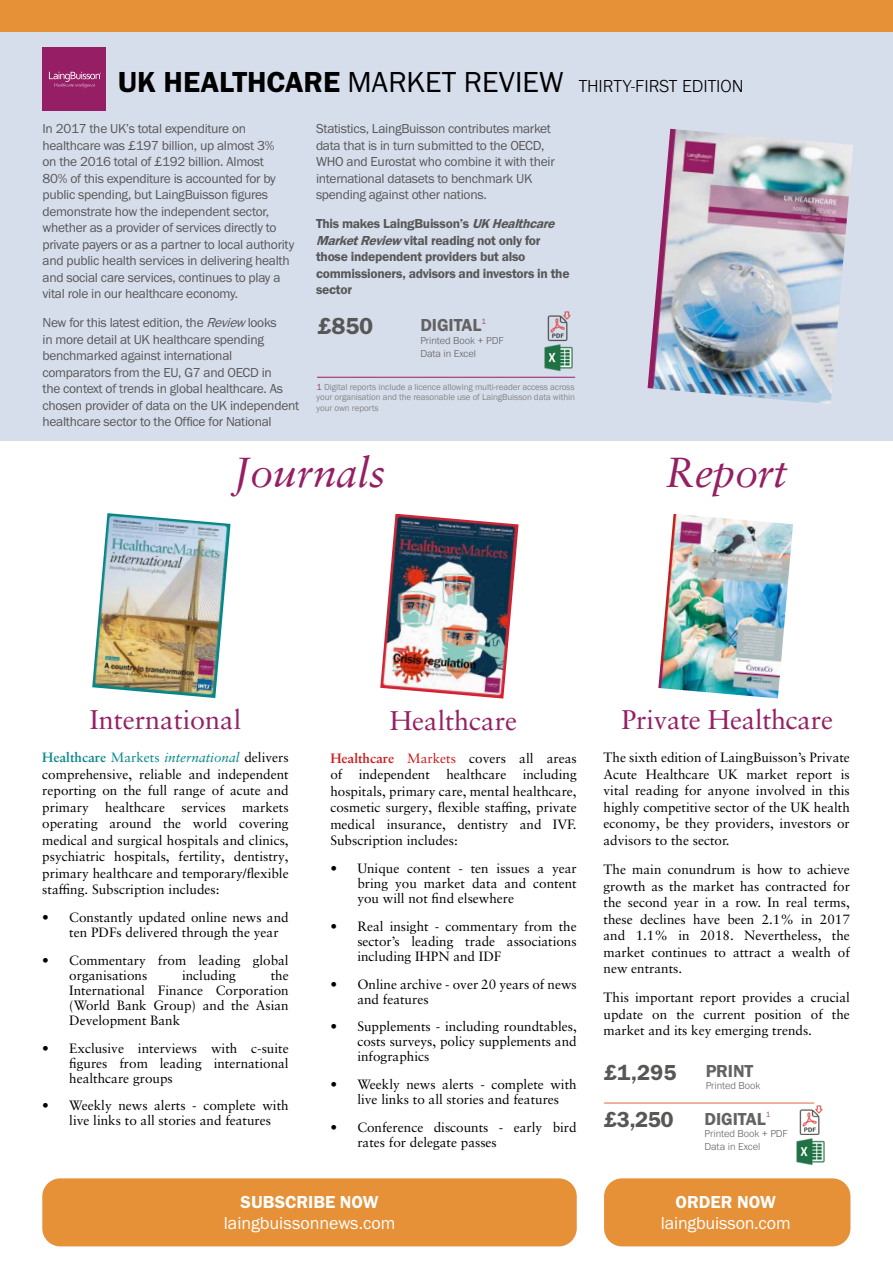
<style>
.page{position:relative;width:893px;height:1263px;background:#fff}
.page>*{position:absolute;margin:0;border:0;box-sizing:border-box;transform-origin:0 0}
.t1{font:italic 42px "Sabon LT Pro";color:#951f63}
.t2{font:27px "Sabon LT Pro";color:#951f63}
.t3{font:24px "Franklin Gothic URW Dem";color:#575756}
.t4{font:22.5px "Franklin Gothic URW Dem";letter-spacing:-.01em;color:#575756}
.t5{font:300 18px "Franklin Gothic URW";color:#000}
.t6{font:18px "Franklin Gothic URW Boo";color:#fff}
.t7{font:18px "Franklin Gothic URW Dem";color:#fff}
.t8{font:18px "Franklin Gothic URW Dem";letter-spacing:-.005em;color:#646363}
.t9{font:13.5px/16.5px "Sabon LT Pro";color:#000;text-align:justify}
.t10{font:13.5px/16.5px "Franklin Gothic URW Boo";letter-spacing:-.02em;color:#575756}
.t11{font:13.5px/16.5px "Franklin Gothic URW Dem";letter-spacing:-.02em;color:#575756}
.t12{font:300 10.5px/12.6px "Franklin Gothic URW";letter-spacing:-.005em;color:#646363}
.t13{font:9px/10.5px "Franklin Gothic";letter-spacing:-.01em;color:#878787;text-align:justify}
.t14{font:300 7.8px "Franklin Gothic URW";color:#951f63}
.s1{font-family:"Franklin Gothic URW Dem";font-weight:400;font-size:30px}
.s2{font-family:"Franklin Gothic URW Boo";font-weight:400;font-size:30px}
.s3{font-style:italic}
.s4{font-family:"Franklin Gothic URW";font-weight:300;color:#951f63}
.s5{font-weight:700;color:#088789}
.s6{color:#088789}
.s7{font-style:italic;color:#088789}
.s8{font-weight:700;color:#cd1719}
.s9{color:#cd1719}
</style>
<div class="page">
<div style="left:42px;top:1178px;width:535px;height:68px;background:#e69037;border-radius:18px"></div>
<div style="left:604px;top:1178px;width:246px;height:68px;background:#e69037;border-radius:18px"></div>
<img style="left:380px;top:514px;width:139px;height:185px">
<img style="left:92px;top:513px;width:139px;height:185px">
<div style="left:0;top:31px;width:893px;height:410px;background:#d6ddeb"></div>
<div style="left:0;top:0;width:893px;height:31px;background:#e69037"></div>
<img style="left:648px;top:129px;width:205px;height:275px">
<div style="left:43px;top:47px;width:63px;height:64px;background:#961e64"></div>
<svg style="left:49px;top:72px;width:52px;height:16px"></svg>
<hr style="left:317px;top:377px;width:258px;height:1px;background:#951f63">
<img style="left:544px;top:344px;width:29px;height:27px">
<img style="left:547px;top:311px;width:24px;height:30px">
<img style="left:658px;top:514px;width:135px;height:184px">
<img style="left:796px;top:1138px;width:29px;height:27px">
<hr style="left:604px;top:1103px;width:210px;height:1px;background:#db6c3f">
<img style="left:794px;top:1103px;width:29px;height:32px">
<h3 class="t5" style="left:118px;top:75px;width:627px"><span class="s1">UK HEALTHCARE</span> <span class="s2">MARKET REVIEW</span> THIRTY-FIRST EDITION</h3>
<p class="t10" style="left:43px;top:120px;width:253px">In 2017 the UK’s total expenditure on healthcare was £197 billion, up almost 3%<br>on the 2016 total of £192 billion. Almost<br>80% of this expenditure is accounted for by public spending, but LaingBuisson figures demonstrate how the independent sector, whether as a provider of services directly to private payers or as a partner to local authority and public health services in delivering health and social care services, continues to play a vital role in our healthcare economy.</p>
<p class="t10" style="left:43px;top:314px;width:258px">New for this latest edition, the <span class="s3">Review</span> looks<br>in more detail at UK healthcare spending benchmarked against international comparators from the EU, G7 and OECD in<br>the context of trends in global healthcare. As chosen provider of data on the UK independent healthcare sector to the Office for National</p>
<p class="t10" style="left:316px;top:120px;width:240px">Statistics, LaingBuisson contributes market data that is in turn submitted to the OECD, WHO and Eurostat who combine it with their international datasets to benchmark UK spending against other nations.</p>
<p class="t11" style="left:316px;top:215px;width:255px">This makes LaingBuisson’s <span class="s3">UKHealthcare MarketReview</span> vital reading not only for those independent providers but also commissioners, advisors and investors in the sector</p>
<h3 class="t3" style="left:318px;top:311px;width:57px">£850</h3>
<h3 class="t8" style="left:420px;top:314px;width:63px">DIGITAL</h3>
<p class="t14" style="left:481px;top:316px;width:6px">1</p>
<p class="t12" style="left:420px;top:334px;width:85px">Printed Book + PDF<br>Data in Excel</p>
<p class="t13" style="left:317px;top:382px;width:260px"><span class="s4">1</span> Digital reports include a licence allowing multi-reader access across your organisation and the reasonable use of LaingBuisson data within your own reports</p>
<h1 class="t1" style="left:234px;top:446px;width:153px">Journals</h1>
<h1 class="t1" style="left:665px;top:446px;width:123px">Report</h1>
<h2 class="t2" style="left:90px;top:703px;width:153px">International</h2>
<h2 class="t2" style="left:390px;top:703px;width:129px">Healthcare</h2>
<h2 class="t2" style="left:622px;top:703px;width:213px">Private Healthcare</h2>
<p class="t9" style="left:42px;top:749px;width:248px"><span class="s5">Healthcare</span> <span class="s6">Markets</span> <span class="s7">international</span> delivers comprehensive, reliable and independent reporting on the full range of acute and primary healthcare services markets operating around the world covering medical and surgical hospitals and clinics, psychiatric hospitals, fertility, dentistry, primary healthcare and temporary/flexible staffing. Subscription includes:</p>
<p class="t9" style="left:69px;top:909px;width:221px;line-height:15px;text-indent:-27px">• Constantly updated online news and ten PDFs delivered through the year</p>
<p class="t9" style="left:69px;top:952px;width:221px;line-height:15px;text-indent:-27px">• Commentary from leading global organisations</p>
<p class="t9" style="left:69px;top:967px;width:221px;line-height:15px;text-indent:201px">the International Finance Corporation (World Bank Group) and the Asian Development Bank</p>
<p class="t9" style="left:69px;top:1040px;width:221px;line-height:15px;text-indent:-27px">• Exclusive interviews with c-suite figures from leading international healthcare groups</p>
<p class="t9" style="left:69px;top:1098px;width:221px;line-height:15px;text-indent:-27px">• Weekly news alerts - complete with live links to all stories and features</p>
<p class="t9" style="left:182px;top:966px;width:56px">including</p>
<p class="t9" style="left:330px;top:749px;width:248px"><span class="s8">Healthcare</span> <span class="s9">Markets</span> covers all areas of independent healthcare including hospitals, primary care, mental healthcare, cosmetic surgery, flexible staffing, private medical insurance, dentistry and IVF.<br>Subscription includes:</p>
<p class="t9" style="left:357px;top:860px;width:221px;line-height:15px;text-indent:-27px">• Unique content - ten issues a year bring you market data and content you will not find elsewhere</p>
<p class="t9" style="left:357px;top:918px;width:221px;line-height:15px;text-indent:-27px">• Real insight - commentary from the sector’s leading trade associations including IHPN and IDF</p>
<p class="t9" style="left:357px;top:976px;width:221px;line-height:15px;text-indent:-27px">• Online archive - over 20 years of news and features</p>
<p class="t9" style="left:357px;top:1019px;width:221px;line-height:15px;text-indent:-27px">• Supplements - including roundtables, costs surveys, policy supplements and infographics</p>
<p class="t9" style="left:357px;top:1076px;width:221px;line-height:15px;text-indent:-27px">• Weekly news alerts - complete with live links to all stories and features</p>
<p class="t9" style="left:357px;top:1119px;width:221px;line-height:15px;text-indent:-27px">• Conference discounts - early bird rates for delegate passes</p>
<p class="t9" style="left:603px;top:749px;width:248px">The sixth edition of LaingBuisson’s Private Acute Healthcare UK market report is vital reading for anyone involved in this highly competitive sector of the UK health economy, be they providers, investors or advisors to the sector.</p>
<p class="t9" style="left:603px;top:861px;width:248px">The main conundrum is how to achieve growth as the market has contracted for the second year in a row. In real terms, these declines have been 2.1% in 2017 and 1.1% in 2018. Nevertheless, the market continues to attract a wealth of new entrants.</p>
<p class="t9" style="left:603px;top:989px;width:248px">This important report provides a crucial update on the current position of the market and its key emerging trends.</p>
<h3 class="t4" style="left:604px;top:1058px;width:74px">£1,295</h3>
<h3 class="t4" style="left:604px;top:1105px;width:71px">£3,250</h3>
<h3 class="t8" style="left:706px;top:1060px;width:49px">PRINT</h3>
<p class="t12" style="left:706px;top:1079px;width:56px">Printed Book</p>
<h3 class="t8" style="left:705px;top:1108px;width:63px">DIGITAL</h3>
<p class="t14" style="left:766px;top:1110px;width:6px">1</p>
<p class="t12" style="left:705px;top:1127px;width:85px">Printed Book + PDF<br>Data in Excel</p>
<h3 class="t7" style="left:241px;top:1190px;width:139px">SUBSCRIBE NOW</h3>
<h3 class="t6" style="left:224px;top:1212px;width:173px">laingbuissonnews.com</h3>
<h3 class="t7" style="left:676px;top:1190px;width:102px">ORDER NOW</h3>
<h3 class="t6" style="left:661px;top:1212px;width:131px">laingbuisson.com</h3>
</div>
